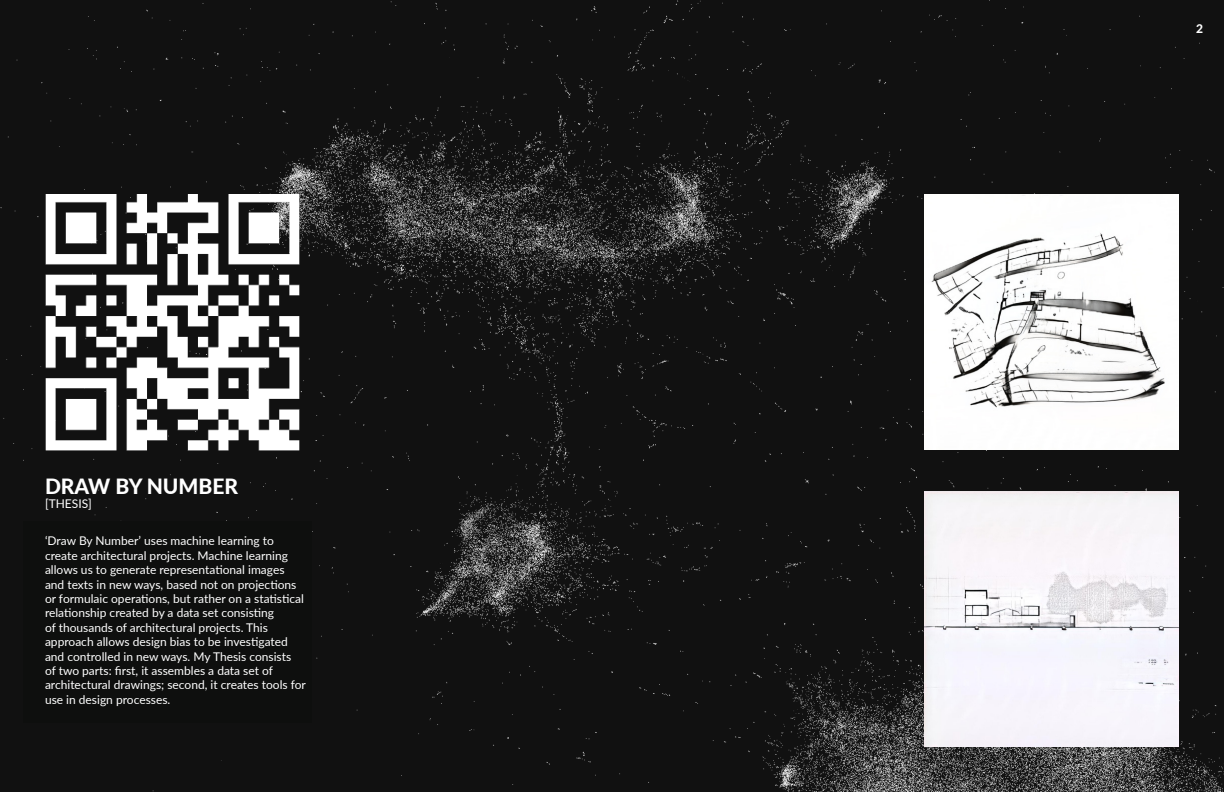
<style>
.page{position:relative;width:1224px;height:792px;background:#fff}
.page>*{position:absolute;margin:0;border:0;box-sizing:border-box;transform-origin:0 0}
.t1{font:800 21px "Lato";color:#fff}
.t2{font:12px/14.4px "Lato";color:#fff}
.t3{font:800 12px "Lato";color:#fff}
</style>
<div class="page">
<img style="left:0;top:0;width:1224px;height:792px">
<img style="left:924px;top:492px;width:255px;height:255px">
<img style="left:924px;top:195px;width:255px;height:255px">
<img style="left:45px;top:194px;width:255px;height:256px">
<div style="left:23px;top:522px;width:289px;height:201px;background:#0e0f0e"></div>
<p class="t1" style="left:45px;top:470px;width:195px">DRAW BY NUMBER</p>
<p class="t2" style="left:45px;top:496px;width:48px">[THESIS]</p>
<p class="t2" style="left:45px;top:533px;width:262px">‘Draw By Number’ uses machine learning to create architectural projects. Machine learning allows us to generate representational images and texts in new ways, based not on projections or formulaic operations, but rather on a statistical relationship created by a data set consisting<br>of thousands of architectural projects. This approach allows design bias to be investigated and controlled in new ways. My Thesis consists<br>of two parts: first, it assembles a data set of architectural drawings; second, it creates tools for use in design processes.</p>
<p class="t3" style="left:1196px;top:20px;width:8px">2</p>
</div>
